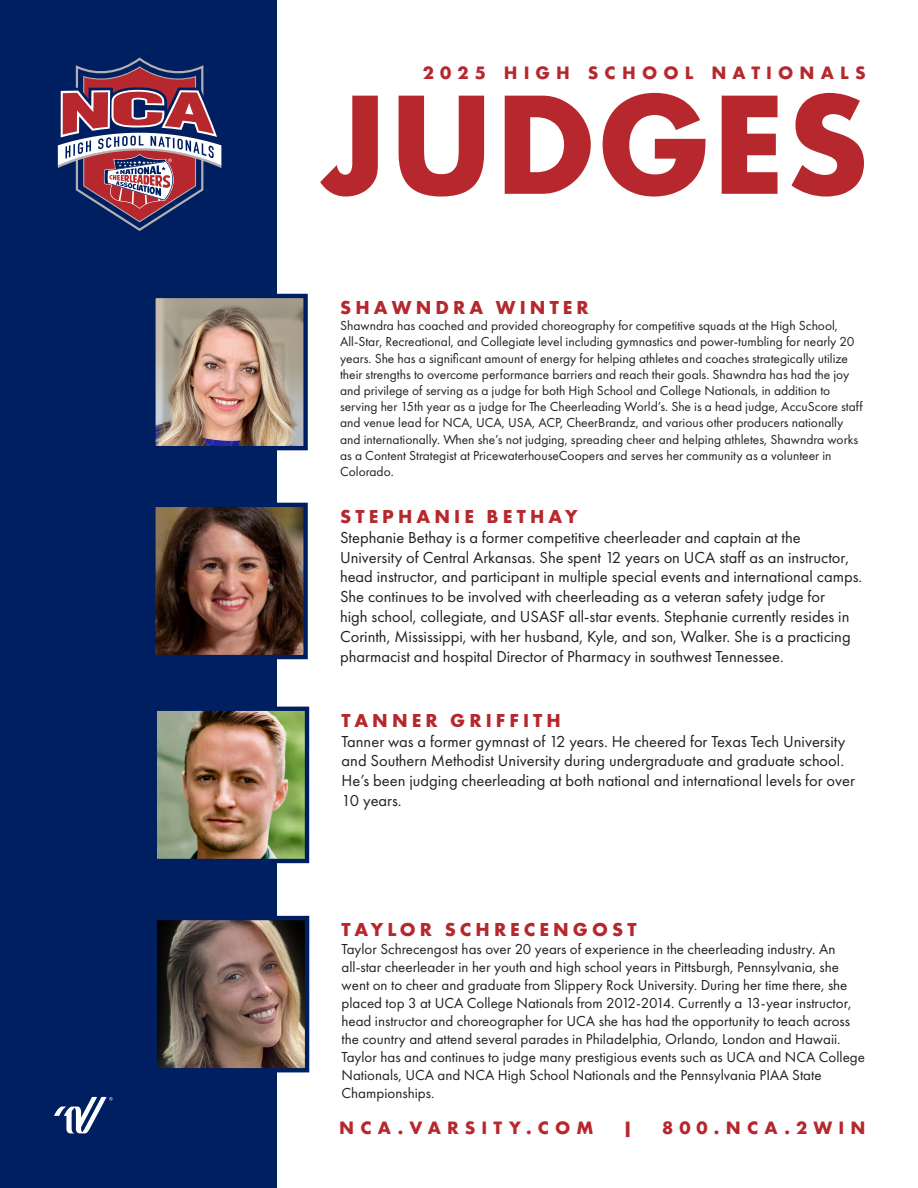
<style>
.page{position:relative;width:918px;height:1188px;background:#fff}
.page>*{position:absolute;margin:0;border:0;box-sizing:border-box;transform-origin:0 0}
.t1{font:700 130.2px "Futura";color:#b6282d}
.t2{font:700 19.5px "Futura PT";letter-spacing:.21em;color:#b6282d}
.t3{font:16.5px/19.8px "Futura PT";color:#231f20}
.t4{font:700 16.5px "Futura";letter-spacing:.37em;color:#b6282d}
.t5{font:15px/18px "Futura PT";color:#231f20}
.t6{font:13.5px/16.2px "Futura PT";color:#231f20}
</style>
<div class="page">
<div style="left:0;top:0;width:277px;height:1188px;background:#001f61"></div>
<svg style="left:58px;top:57px;width:163px;height:174px"></svg>
<svg style="left:54px;top:1097px;width:59px;height:36px"></svg>
<img style="left:155px;top:293px;width:153px;height:158px">
<img style="left:155px;top:502px;width:153px;height:158px">
<img style="left:157px;top:706px;width:153px;height:158px">
<img style="left:157px;top:915px;width:153px;height:158px">
<p class="t4" style="left:423px;top:60px;width:445px">2025 HIGH SCHOOL NATIONALS</p>
<h1 class="t1" style="left:319px;top:51px;width:552px">JUDGES</h1>
<p class="t2" style="left:340px;top:295px;width:250px">SHAWNDRA WINTER</p>
<p class="t6" style="left:340px;top:318px;width:524px">Shawndra has coached and provided choreography for competitive squads at the High School, All-Star, Recreational, and Collegiate level including gymnastics and power-tumbling for nearly 20 years. She has a significant amount of energy for helping athletes and coaches strategically utilize their strengths to overcome performance barriers and reach their goals. Shawndra has had the joy and privilege of serving as a judge for both High School and College Nationals, in addition to serving her 15th year as a judge for The Cheerleading World’s. She is a head judge, AccuScore staff and venue lead for NCA, UCA, USA, ACP, CheerBrandz, and various other producers nationally and internationally. When she’s not judging, spreading cheer and helping athletes, Shawndra works as a Content Strategist at PricewaterhouseCoopers and serves her community as a volunteer in Colorado.</p>
<p class="t2" style="left:340px;top:504px;width:239px">STEPHANIE BETHAY</p>
<p class="t3" style="left:340px;top:527px;width:524px">Stephanie Bethay is a former competitive cheerleader and captain at the University of Central Arkansas. She spent 12 years on UCA staff as an instructor, head instructor, and participant in multiple special events and international camps.<br>She continues to be involved with cheerleading as a veteran safety judge for<br>high school, collegiate, and USASF all-star events. Stephanie currently resides in Corinth, Mississippi, with her husband, Kyle, and son, Walker. She is a practicing pharmacist and hospital Director of Pharmacy in southwest Tennessee.</p>
<p class="t2" style="left:342px;top:708px;width:221px">TANNER GRIFFITH</p>
<p class="t3" style="left:342px;top:731px;width:515px">Tanner was a former gymnast of 12 years. He cheered for Texas Tech University and Southern Methodist University during undergraduate and graduate school.<br>He’s been judging cheerleading at both national and international levels for over 10 years.</p>
<p class="t2" style="left:342px;top:917px;width:296px">TAYLOR SCHRECENGOST</p>
<p class="t5" style="left:342px;top:940px;width:525px">Taylor Schrecengost has over 20 years of experience in the cheerleading industry. An all-star cheerleader in her youth and high school years in Pittsburgh, Pennsylvania, she went on to cheer and graduate from Slippery Rock University. During her time there, she placed top 3 at UCA College Nationals from 2012-2014. Currently a 13-year instructor, head instructor and choreographer for UCA she has had the opportunity to teach across the country and attend several parades in Philadelphia, Orlando, London and Hawaii.<br>Taylor has and continues to judge many prestigious events such as UCA and NCA College Nationals, UCA and NCA High School Nationals and the Pennsylvania PIAA State Championships.</p>
<p class="t4" style="left:339px;top:1116px;width:256px">NCA.VARSITY.COM</p>
<p class="t4" style="left:623px;top:1116px;width:11px">|</p>
<p class="t4" style="left:662px;top:1116px;width:205px">800.NCA.2WIN</p>
</div>
